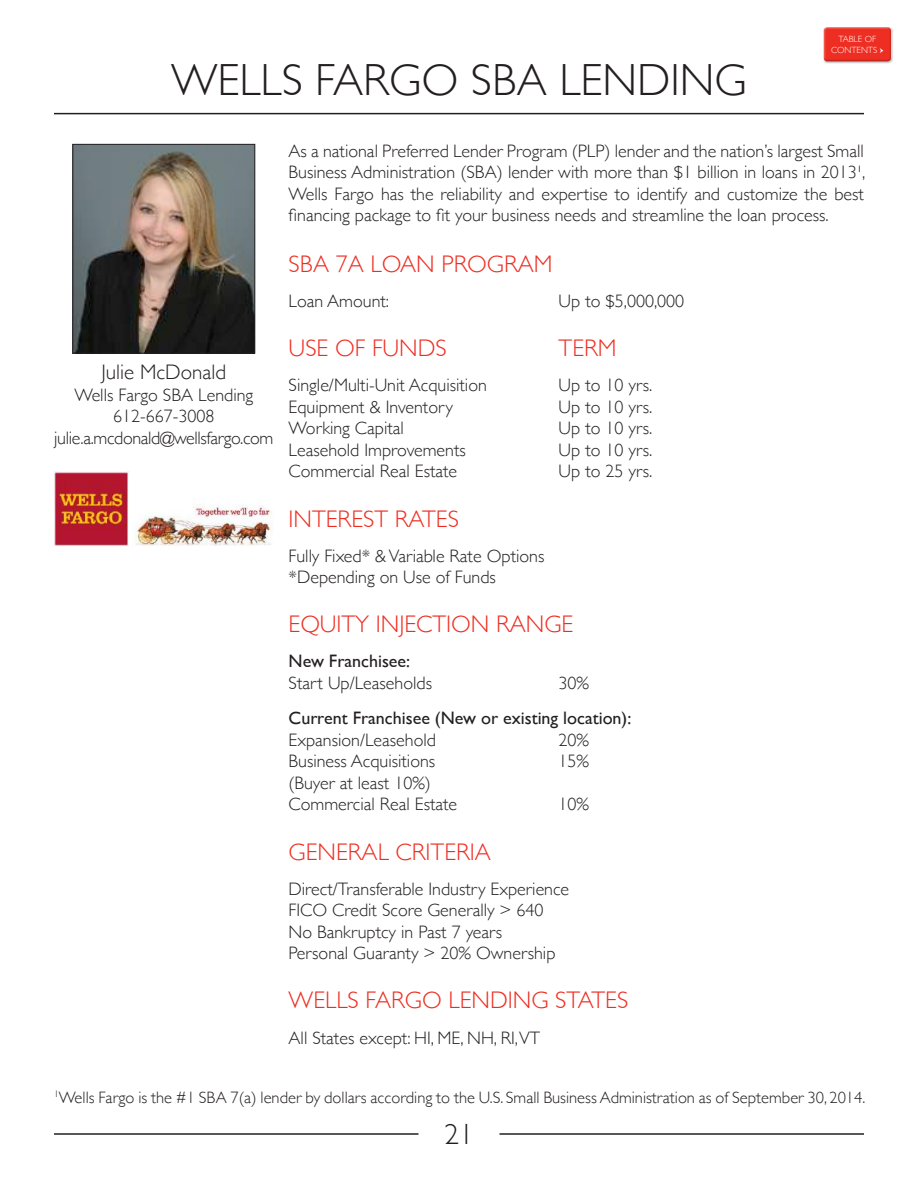
<style>
.page{position:relative;width:918px;height:1188px;background:#fff}
.page>*{position:absolute;margin:0;border:0;box-sizing:border-box;transform-origin:0 0}
.t1{font:300 45px "Gill Sans";color:#231f20}
.t2{font:300 29.25px "Gill Sans";color:#231f20}
.t3{font:300 24px "Gill Sans";color:#ee2e22}
.t4{font:300 21px "Gill Sans";color:#231f20}
.t5{font:300 18px/21.6px "Gill Sans";color:#231f20}
.t6{font:18px "Gill Sans";color:#231f20}
.t7{font:300 16.5px "Gill Sans";color:#231f20}
.t8{font:300 9px/10.8px "Gill Sans";color:#fff;text-align:center}
.s1{font-family:"Minion Pro";font-weight:600}
</style>
<div class="page">
<hr style="left:54px;top:1133px;width:364px;height:2px;background:#231f20">
<hr style="left:500px;top:1133px;width:364px;height:2px;background:#231f20">
<div style="left:822px;top:25px;width:71px;height:36px;background:#fff;opacity:.66"></div>
<div style="left:822px;top:28px;width:71px;height:36px;background:#231f20;opacity:.26"></div>
<hr style="left:54px;top:113px;width:810px;height:1px;background:#231f20">
<img style="left:75px;top:146px;width:178px;height:205px">
<div style="left:73px;top:144px;width:182px;height:209px;border:1px solid #231f20"></div>
<img style="left:54px;top:471px;width:74px;height:75px">
<img style="left:135px;top:504px;width:137px;height:41px">
<h1 class="t1" style="left:171px;top:55px;width:577px">WELLS FARGO SBA LENDING</h1>
<p class="t8" style="left:831px;top:34px;width:54px">TABLE OF<br>CONTENTS <span class="s1">•</span></p>
<p class="t4" style="left:102px;top:360px;width:126px">Julie McDonald</p>
<p class="t5" style="left:54px;top:384px;width:221px;text-align:center">Wells Fargo SBA Lending<br>612-667-3008 julie.a.mcdonald@wellsfargo.com</p>
<p class="t5" style="left:289px;top:140px;width:578px;text-align:justify">As a national Preferred Lender Program (PLP) lender and the nation’s largest Small Business Administration (SBA) lender with more than $1 billion in loans in 2013¹, Wells Fargo has the reliability and expertise to identify and customize the best financing package to fit your business needs and streamline the loan process.</p>
<h3 class="t3" style="left:289px;top:250px;width:265px">SBA 7A LOAN PROGRAM</h3>
<p class="t5" style="left:289px;top:290px;width:102px">Loan Amount:</p>
<p class="t5" style="left:559px;top:290px;width:127px">Up to $5,000,000</p>
<h3 class="t3" style="left:289px;top:334px;width:160px">USE OF FUNDS</h3>
<h3 class="t3" style="left:559px;top:334px;width:60px">TERM</h3>
<p class="t5" style="left:289px;top:374px;width:200px">Single/Multi-Unit Acquisition</p>
<p class="t5" style="left:559px;top:374px;width:95px">Up to 10 yrs.</p>
<p class="t5" style="left:289px;top:396px;width:166px">Equipment &amp; Inventory</p>
<p class="t5" style="left:559px;top:396px;width:95px">Up to 10 yrs.</p>
<p class="t5" style="left:289px;top:418px;width:117px">Working Capital</p>
<p class="t5" style="left:559px;top:418px;width:95px">Up to 10 yrs.</p>
<p class="t5" style="left:289px;top:439px;width:179px">Leasehold Improvements</p>
<p class="t5" style="left:559px;top:439px;width:95px">Up to 10 yrs.</p>
<p class="t5" style="left:289px;top:461px;width:170px">Commercial Real Estate</p>
<p class="t5" style="left:559px;top:461px;width:95px">Up to 25 yrs.</p>
<h3 class="t3" style="left:289px;top:505px;width:172px">INTEREST RATES</h3>
<p class="t5" style="left:289px;top:545px;width:257px">Fully Fixed* &amp; Variable Rate Options *Depending on Use of Funds</p>
<h3 class="t3" style="left:289px;top:611px;width:286px">EQUITY INJECTION RANGE</h3>
<p class="t6" style="left:289px;top:651px;width:123px">New Franchisee:</p>
<p class="t5" style="left:289px;top:672px;width:145px">Start Up/Leaseholds</p>
<p class="t5" style="left:559px;top:672px;width:32px">30%</p>
<p class="t6" style="left:289px;top:708px;width:344px">Current Franchisee (New or existing location):</p>
<p class="t5" style="left:289px;top:729px;width:149px">Expansion/Leasehold</p>
<p class="t5" style="left:559px;top:729px;width:32px">20%</p>
<p class="t5" style="left:289px;top:751px;width:148px">Business Acquisitions</p>
<p class="t5" style="left:559px;top:751px;width:32px">15%</p>
<p class="t5" style="left:289px;top:772px;width:170px">(Buyer at least 10%)<br>Commercial Real Estate</p>
<p class="t5" style="left:559px;top:794px;width:32px">10%</p>
<h3 class="t3" style="left:289px;top:838px;width:204px">GENERAL CRITERIA</h3>
<p class="t5" style="left:289px;top:878px;width:282px">Direct/Transferable Industry Experience FICO Credit Score Generally &gt; 640<br>No Bankruptcy in Past 7 years<br>Personal Guaranty &gt; 20% Ownership</p>
<h3 class="t3" style="left:289px;top:987px;width:341px">WELLS FARGO LENDING STATES</h3>
<p class="t5" style="left:289px;top:1027px;width:253px">All States except: HI, ME, NH, RI,VT</p>
<p class="t7" style="left:54px;top:1088px;width:813px"><sup>1</sup>Wells Fargo is the #1 SBA 7(a) lender by dollars according to the U.S. Small Business Administration as of September 30, 2014.</p>
<h2 class="t2" style="left:444px;top:1118px;width:31px">21</h2>
</div>
